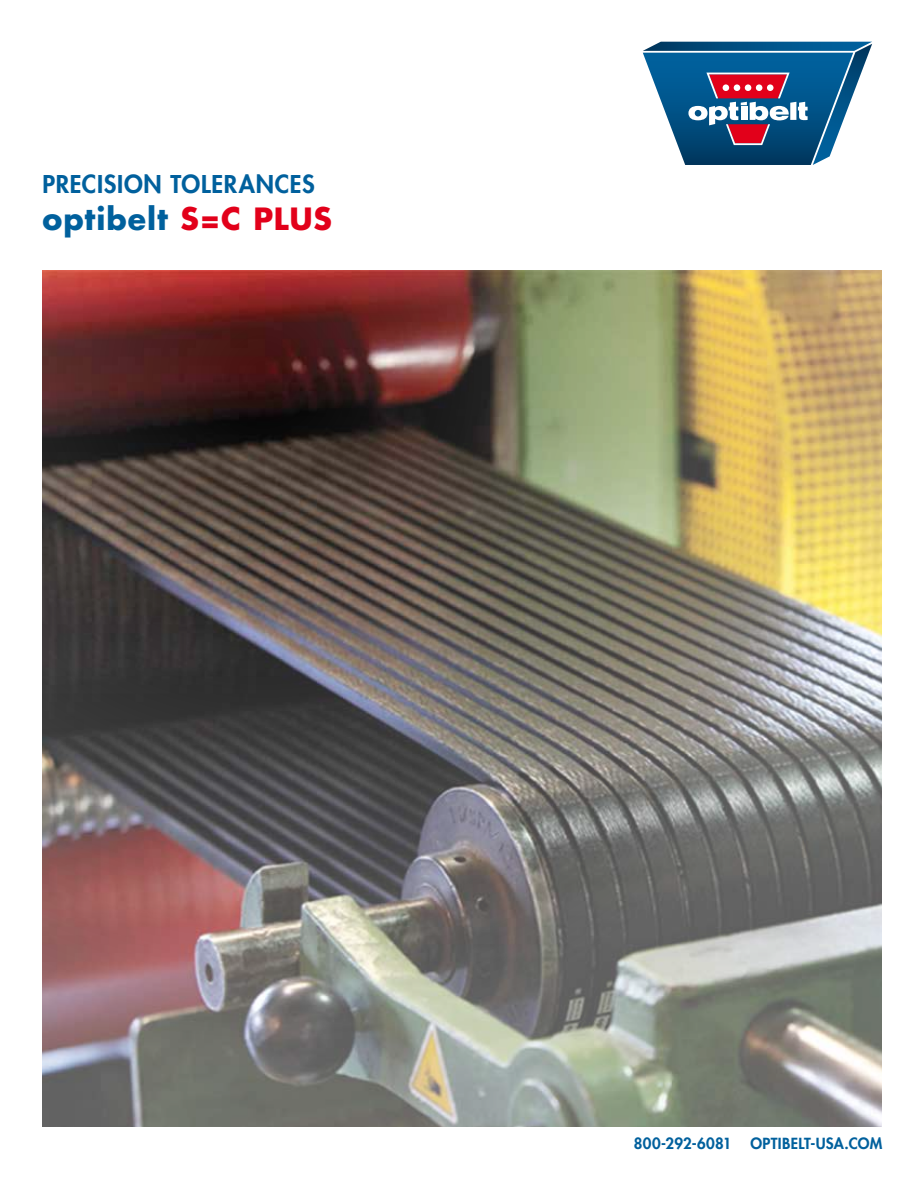
<style>
.page{position:relative;width:918px;height:1188px;background:#fff}
.page>*{position:absolute;margin:0;border:0;box-sizing:border-box;transform-origin:0 0}
.t1{font:700 30px "Futura Com";letter-spacing:.03em;color:#00609d}
.t2{font:800 24px "Futura Com";letter-spacing:.03em;color:#00609d}
.t3{font:800 15px "Futura Com";letter-spacing:.02em;color:#00609d}
.s1{color:#e2001a}
</style>
<div class="page">
<svg style="left:643px;top:42px;width:229px;height:123px"></svg>
<div style="left:723px;top:84px;width:6px;height:7px;background:#fff;border-radius:50%"></div>
<div style="left:734px;top:84px;width:6px;height:7px;background:#fff;border-radius:50%"></div>
<div style="left:745px;top:84px;width:6px;height:7px;background:#fff;border-radius:50%"></div>
<div style="left:756px;top:84px;width:6px;height:7px;background:#fff;border-radius:50%"></div>
<div style="left:767px;top:84px;width:7px;height:7px;background:#fff;border-radius:50%"></div>
<img style="left:43px;top:270px;width:838px;height:856px">
<h2 class="t2" style="left:43px;top:166px;width:274px">PRECISION TOLERANCES</h2>
<h1 class="t1" style="left:43px;top:196px;width:291px">optibelt <span class="s1">S=C PLUS</span></h1>
<p class="t3" style="left:634px;top:1132px;width:99px">800-292-6081</p>
<p class="t3" style="left:750px;top:1132px;width:133px">OPTIBELT-USA.COM</p>
</div>
